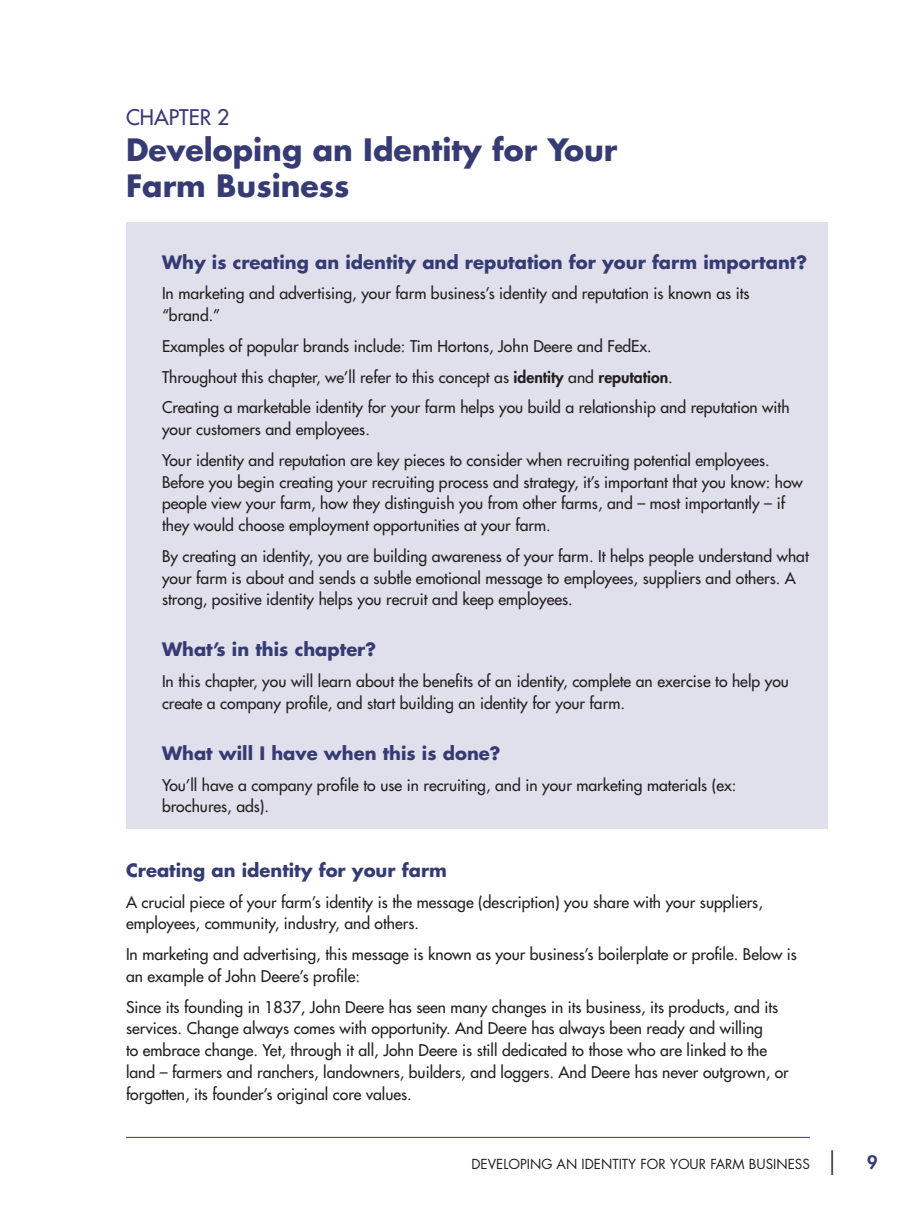
<style>
.page{position:relative;width:918px;height:1215px;background:#fff}
.page>*{position:absolute;margin:0;border:0;box-sizing:border-box;transform-origin:0 0}
.ch_title{font:700 30px/36px "Futura";color:#363b74}
.t1{font:300 30px "Futura";color:#231f20}
.ch_title-2{font:21px "Futura";color:#363b74}
.non_TOC_Subs{font:700 18px "Futura";color:#363b74}
.Sub1{font:700 18px "Futura";color:#363b74}
.text{font:15.75px/21.8px "Futura";color:#231f20}
.t2{font:13.5px "Futura";color:#231f20}
.s1{font-weight:800}
</style>
<div class="page">
<hr style="left:126px;top:1137px;width:684px;height:1px;background:#363b74">
<div style="left:126px;top:222px;width:702px;height:606px;background:#dfe0eb"></div>
<p class="ch_title-2" style="left:126px;top:103px;width:105px">CHAPTER 2</p>
<p class="ch_title" style="left:126px;top:131px;width:493px">Developing an Identity for Your<br>Farm Business</p>
<p class="non_TOC_Subs" style="left:162px;top:249px;width:647px">Why is creating an identity and reputation for your farm important?</p>
<p class="text" style="left:162px;top:283px;width:589px">In marketing and advertising, your farm business’s identity and reputation is known as its “brand.”</p>
<p class="text" style="left:162px;top:335px;width:491px">Examples of popular brands include: Tim Hortons, John Deere and FedEx.</p>
<p class="text" style="left:162px;top:366px;width:512px">Throughout this chapter, we’ll refer to this concept as <span class="s1">identity</span> and <span class="s1">reputation</span>.</p>
<p class="text" style="left:162px;top:397px;width:629px">Creating a marketable identity for your farm helps you build a relationship and reputation with your customers and employees.</p>
<p class="text" style="left:162px;top:449px;width:642px">Your identity and reputation are key pieces to consider when recruiting potential employees.<br>Before you begin creating your recruiting process and strategy, it’s important that you know: how people view your farm, how they distinguish you from other farms, and – most importantly – if they would choose employment opportunities at your farm.</p>
<p class="text" style="left:162px;top:545px;width:648px">By creating an identity, you are building awareness of your farm. It helps people understand what your farm is about and sends a subtle emotional message to employees, suppliers and others. A strong, positive identity helps you recruit and keep employees.</p>
<p class="non_TOC_Subs" style="left:162px;top:637px;width:216px">What’s in this chapter?</p>
<p class="text" style="left:162px;top:670px;width:629px">In this chapter, you will learn about the benefits of an identity, complete an exercise to help you create a company profile, and start building an identity for your farm.</p>
<p class="non_TOC_Subs" style="left:162px;top:741px;width:340px">What will I have when this is done?</p>
<p class="text" style="left:162px;top:774px;width:576px">You’ll have a company profile to use in recruiting, and in your marketing materials (ex: brochures, ads).</p>
<p class="Sub1" style="left:126px;top:858px;width:323px">Creating an identity for your farm</p>
<p class="text" style="left:126px;top:891px;width:638px">A crucial piece of your farm’s identity is the message (description) you share with your suppliers, employees, community, industry, and others.</p>
<p class="text" style="left:126px;top:943px;width:672px">In marketing and advertising, this message is known as your business’s boilerplate or profile. Below is an example of John Deere’s profile:</p>
<p class="text" style="left:126px;top:996px;width:664px">Since its founding in 1837, John Deere has seen many changes in its business, its products, and its services. Change always comes with opportunity. And Deere has always been ready and willing<br>to embrace change. Yet, through it all, John Deere is still dedicated to those who are linked to the land – farmers and ranchers, landowners, builders, and loggers. And Deere has never outgrown, or forgotten, its founder’s original core values.</p>
<p class="t2" style="left:471px;top:1155px;width:340px">DEVELOPING AN IDENTITY FOR YOUR FARM BUSINESS</p>
<p class="t1" style="left:827px;top:1145px;width:52px">| <sup>9</sup></p>
</div>
